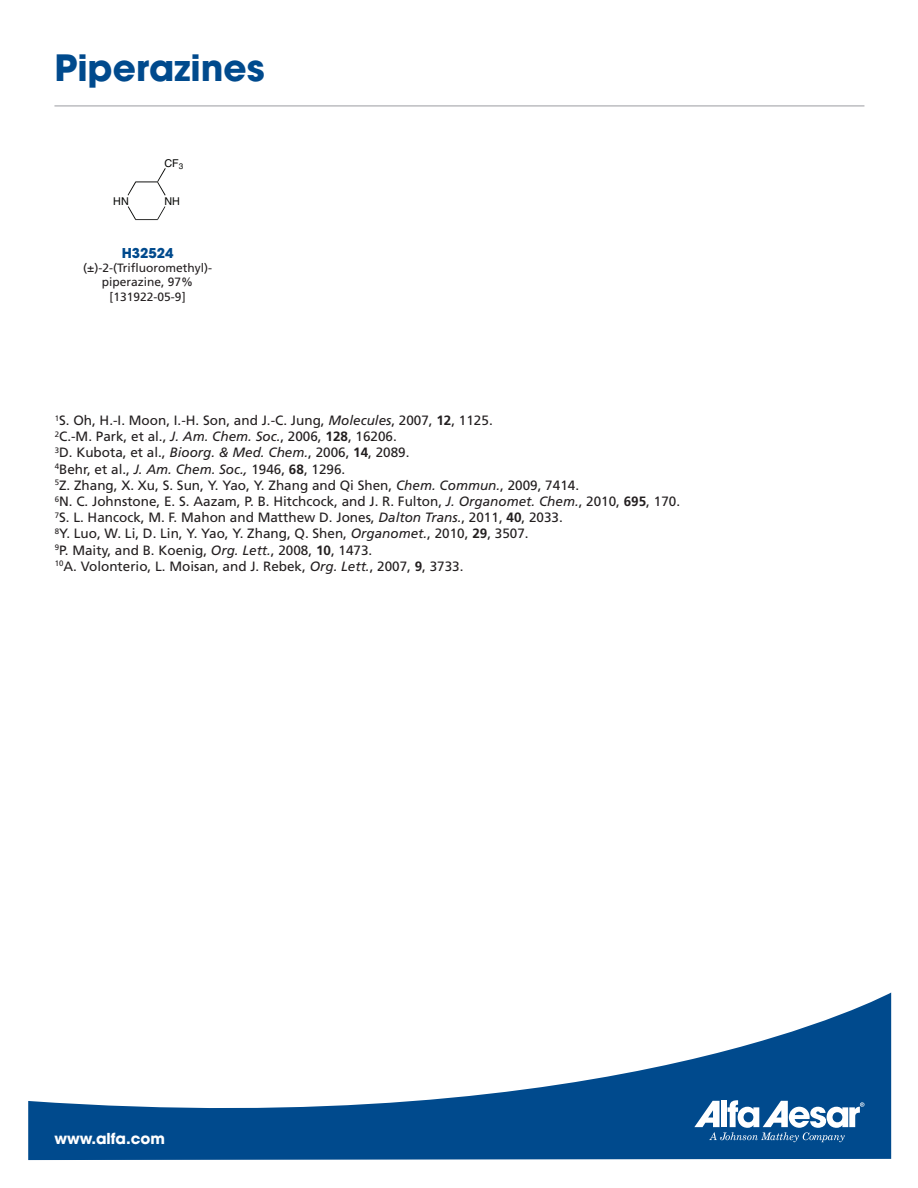
<style>
.page{position:relative;width:918px;height:1188px;background:#fff}
.page>*{position:absolute;margin:0;border:0;box-sizing:border-box;transform-origin:0 0}
.t1{font:700 36px "Avant Garde";color:#004a8d}
.t2{font:700 15px "Avant Garde";color:#fff}
.t3{font:13.5px/16.2px "Frutiger LT";color:#231f20}
.t4{font:700 13.5px "Avant Garde";color:#004a8d}
.t5{font:12px/14.4px "Frutiger LT";color:#231f20;text-align:center}
.t6{font:10.8px "Helvetica";color:#040503}
.s1{font-style:italic}
.s2{font-weight:700}
</style>
<div class="page">
<svg style="left:28px;top:993px;width:863px;height:167px"></svg>
<svg style="left:694px;top:1100px;width:170px;height:42px"></svg>
<hr style="left:54px;top:105px;width:810px;height:2px;background:#bcbdc0">
<svg style="left:128px;top:206px;width:37px;height:14px"></svg>
<svg style="left:128px;top:168px;width:38px;height:28px"></svg>
<h1 class="t1" style="left:54px;top:44px;width:212px">Piperazines</h1>
<p class="t6" style="left:164px;top:157px;width:20px">CF<sub>3</sub></p>
<p class="t6" style="left:113px;top:195px;width:17px">HN</p>
<p class="t6" style="left:164px;top:195px;width:17px">NH</p>
<p class="t4" style="left:122px;top:244px;width:53px">H32524</p>
<p class="t5" style="left:83px;top:261px;width:130px">(±)-2-(Trifluoromethyl)- piperazine, 97% [131922-05-9]</p>
<p class="t3" style="left:55px;top:412px;width:627px"><sup>1</sup>S. Oh, H.-I. Moon, I.-H. Son, and J.-C. Jung, <span class="s1">Molecules</span>, 2007, <span class="s2">12</span>, 1125.<br><sup>2</sup>C.-M. Park, et al., <span class="s1">J. Am. Chem. Soc.</span>, 2006, <span class="s2">128</span>, 16206.<br><sup>3</sup>D. Kubota, et al., <span class="s1">Bioorg. &amp; Med. Chem.</span>, 2006, <span class="s2">14</span>, 2089.<br><sup>4</sup>Behr, et al., <span class="s1">J. Am. Chem. Soc.,</span> 1946, <span class="s2">68</span>, 1296.<br><sup>5</sup>Z. Zhang, X. Xu, S. Sun, Y. Yao, Y. Zhang and Qi Shen, <span class="s1">Chem. Commun.</span>, 2009, 7414.<br><sup>6</sup>N. C. Johnstone, E. S. Aazam, P. B. Hitchcock, and J. R. Fulton, <span class="s1">J. Organomet. Chem.</span>, 2010, <span class="s2">695</span>, 170.<br><sup>7</sup>S. L. Hancock, M. F. Mahon and Matthew D. Jones, <span class="s1">Dalton Trans.</span>, 2011, <span class="s2">40</span>, 2033.<br><sup>8</sup>Y. Luo, W. Li, D. Lin, Y. Yao, Y. Zhang, Q. Shen, <span class="s1">Organomet.</span>, 2010, <span class="s2">29</span>, 3507.<br><sup>9</sup>P. Maity, and B. Koenig, <span class="s1">Org. Lett.</span>, 2008, <span class="s2">10</span>, 1473.<br><sup>10</sup>A. Volonterio, L. Moisan, and J. Rebek, <span class="s1">Org. Lett.</span>, 2007, <span class="s2">9</span>, 3733.</p>
<p class="t2" style="left:54px;top:1129px;width:112px">www.alfa.com</p>
</div>
